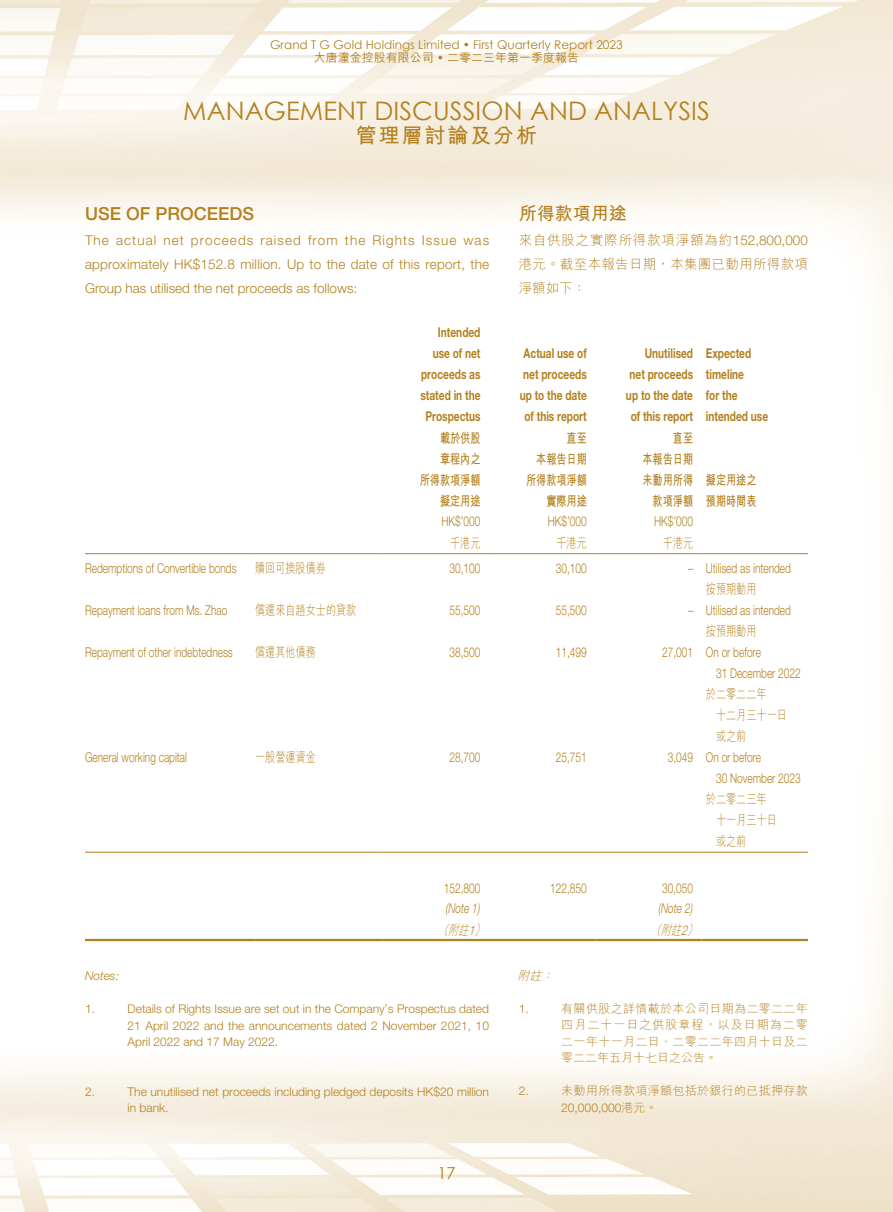
<style>
.page{position:relative;width:893px;height:1212px;background:#fff}
.page>*{position:absolute;margin:0;border:0;box-sizing:border-box;transform-origin:0 0}
.t1{font:25.5px "Century Gothic";letter-spacing:.005em;color:#b4801d}
.t2{font:700 21px "M Hei HK";letter-spacing:.09em;color:#b4801d}
.t3{font:500 18px "Helvetica Neue LT Std";color:#b4801d}
.t4{font:700 18px "M Hei HK";color:#b4801d}
.t5{font:16.5px "Century Gothic";color:#b4801d}
.t6{font:300 13.5px/21px "Helvetica Neue LT Std";color:#b4801d;scale:.75 1}
.t7{font:700 13.5px/21px "Helvetica Neue LT Std";color:#b4801d;text-align:right;scale:.75 1}
.t8{font:300 13.5px/24px "Helvetica Neue LT Std";color:#b4801d;text-align:justify}
.t9{font:300 13.5px/21px "M Hei HK";color:#b4801d;scale:.75 1}
.t10{font:700 13.5px/21px "M Hei HK";color:#b4801d;text-align:right;scale:.75 1}
.t11{font:300 13.5px/24px "M Hei HK";color:#b4801d;text-align:justify}
.t12{font:italic 300 13.5px "Helvetica Neue LT Std";color:#b4801d;scale:.75 1}
.t13{font:italic 300 13.5px "M Hei HK";color:#b4801d;scale:.75 1}
.t14{font:300 12px/16.5px "Helvetica Neue LT Std";color:#b4801d;text-align:justify}
.t15{font:300 12px/16.5px "M Hei HK";letter-spacing:.03em;color:#b4801d;text-align:justify}
.t16{font:12px "Century Gothic";color:#b4801d}
.t17{font:500 12px "M Hei HK";color:#b4801d}
.t18{font:italic 300 12px "Helvetica Neue LT Std";color:#b4801d}
.t19{font:italic 300 12px "M Hei HK";color:#b4801d}
.s1{font-family:"Century Gothic";font-weight:400}
.s2{font-family:"Helvetica Neue LT Std"}
.s3{font-family:"M Hei HK"}
</style>
<div class="page">
<hr style="left:85px;top:553px;width:170px;height:1px;background:#b4801d">
<hr style="left:255px;top:553px;width:128px;height:1px;background:#b4801d">
<hr style="left:383px;top:553px;width:106px;height:1px;background:#b4801d">
<hr style="left:489px;top:553px;width:106px;height:1px;background:#b4801d">
<hr style="left:595px;top:553px;width:107px;height:1px;background:#b4801d">
<hr style="left:702px;top:553px;width:106px;height:1px;background:#b4801d">
<hr style="left:85px;top:852px;width:170px;height:1px;background:#b4801d">
<hr style="left:255px;top:852px;width:128px;height:1px;background:#b4801d">
<hr style="left:383px;top:852px;width:106px;height:1px;background:#b4801d">
<hr style="left:489px;top:852px;width:106px;height:1px;background:#b4801d">
<hr style="left:595px;top:852px;width:107px;height:1px;background:#b4801d">
<hr style="left:702px;top:852px;width:106px;height:1px;background:#b4801d">
<hr style="left:85px;top:939px;width:170px;height:2px;background:#b4801d">
<hr style="left:255px;top:939px;width:128px;height:2px;background:#b4801d">
<hr style="left:383px;top:939px;width:106px;height:2px;background:#b4801d">
<hr style="left:489px;top:939px;width:106px;height:2px;background:#b4801d">
<hr style="left:595px;top:939px;width:107px;height:2px;background:#b4801d">
<hr style="left:702px;top:939px;width:106px;height:2px;background:#b4801d">
<p class="t16" style="left:270px;top:36px;width:354px">Grand T G Gold Holdings Limited • First Quarterly Report 2023</p>
<p class="t17" style="left:314px;top:49px;width:267px">大唐潼金控股有限公司 <span class="s1">•</span> 二零二三年第一季度報告</p>
<h1 class="t1" style="left:183px;top:93px;width:528px">MANAGEMENT DISCUSSION AND ANALYSIS</h1>
<h2 class="t2" style="left:356px;top:120px;width:183px">管理層討論及分析</h2>
<h3 class="t3" style="left:85px;top:203px;width:171px">USE OF PROCEEDS</h3>
<p class="t8" style="left:85px;top:228px;width:406px">The actual net proceeds raised from the Rights Issue was approximately HK$152.8 million. Up to the date of this report, the Group has utilised the net proceeds as follows:</p>
<p class="t7" style="left:420px;top:322px;width:82px">Intended use of net proceeds as stated in the<br>Prospectus</p>
<h3 class="t4" style="left:519px;top:200px;width:109px">所得款項用途</h3>
<p class="t11" style="left:519px;top:228px;width:291px">來自供股之實際所得款項淨額為約<span class="s2">152,800,000</span>港元。截至本報告日期，本集團已動用所得款項淨額如下：</p>
<p class="t7" style="left:520px;top:343px;width:91px;text-align:center">Actual use of net proceeds up to the date of this report</p>
<p class="t7" style="left:626px;top:343px;width:91px">Unutilised<br>net proceeds up to the date of this report</p>
<p class="t7" style="left:706px;top:343px;width:84px;text-align:left">Expected timeline<br>for the intended use</p>
<p class="t10" style="left:420px;top:426px;width:82px">載於供股<br>章程內之<br>所得款項淨額擬定用途</p>
<p class="t10" style="left:526px;top:426px;width:82px">直至<br>本報告日期所得款項淨額實際用途</p>
<p class="t10" style="left:642px;top:426px;width:69px">直至<br>本報告日期未動用所得款項淨額</p>
<p class="t6" style="left:441px;top:511px;width:54px">HK$’000</p>
<p class="t6" style="left:548px;top:511px;width:54px">HK$’000</p>
<p class="t6" style="left:654px;top:511px;width:54px">HK$’000</p>
<p class="t9" style="left:450px;top:532px;width:42px">千港元</p>
<p class="t9" style="left:556px;top:532px;width:42px">千港元</p>
<p class="t9" style="left:663px;top:532px;width:42px">千港元</p>
<p class="t10" style="left:706px;top:468px;width:69px;text-align:left">擬定用途之預期時間表</p>
<p class="t6" style="left:85px;top:558px;width:204px">Redemptions of Convertible bonds</p>
<p class="t9" style="left:255px;top:558px;width:96px">贖回可換股債券</p>
<p class="t6" style="left:450px;top:558px;width:43px">30,100</p>
<p class="t6" style="left:556px;top:558px;width:43px">30,100</p>
<p class="t6" style="left:688px;top:558px;width:139px">– Utilised as intended</p>
<p class="t9" style="left:706px;top:579px;width:69px">按預期動用</p>
<p class="t6" style="left:85px;top:600px;width:191px">Repayment loans from Ms. Zhao</p>
<p class="t9" style="left:255px;top:600px;width:136px">償還來自趙女士的貸款</p>
<p class="t6" style="left:450px;top:600px;width:43px">55,500</p>
<p class="t6" style="left:556px;top:600px;width:43px">55,500</p>
<p class="t6" style="left:688px;top:600px;width:139px">– Utilised as intended</p>
<p class="t9" style="left:706px;top:621px;width:69px">按預期動用</p>
<p class="t6" style="left:85px;top:642px;width:199px">Repayment of other indebtedness</p>
<p class="t9" style="left:255px;top:642px;width:82px">償還其他債務</p>
<p class="t6" style="left:450px;top:642px;width:43px">38,500</p>
<p class="t6" style="left:556px;top:642px;width:43px">11,499</p>
<p class="t6" style="left:716px;top:642px;width:115px;text-indent:-54px">27,001 On or before<br>31 December 2022</p>
<p class="t9" style="left:716px;top:684px;width:96px;text-indent:-10px">於二零二二年<br>十二月三十一日或之前</p>
<p class="t6" style="left:85px;top:747px;width:138px">General working capital</p>
<p class="t9" style="left:255px;top:747px;width:82px">一般營運資金</p>
<p class="t6" style="left:450px;top:747px;width:43px">28,700</p>
<p class="t6" style="left:556px;top:747px;width:43px">25,751</p>
<p class="t6" style="left:716px;top:747px;width:115px;text-indent:-48px">3,049 On or before<br>30 November 2023</p>
<p class="t9" style="left:716px;top:789px;width:82px;text-indent:-10px">於二零二三年十一月三十日或之前</p>
<p class="t6" style="left:444px;top:877px;width:50px">152,800</p>
<p class="t6" style="left:550px;top:877px;width:50px">122,850</p>
<p class="t6" style="left:662px;top:877px;width:43px">30,050</p>
<p class="t12" style="left:446px;top:900px;width:48px">(Note 1)</p>
<p class="t13" style="left:438px;top:923px;width:68px">（附註<span class="s2">1</span>）</p>
<p class="t12" style="left:658px;top:900px;width:48px">(Note 2)</p>
<p class="t13" style="left:651px;top:923px;width:68px">（附註<span class="s2">2</span>）</p>
<p class="t18" style="left:85px;top:969px;width:36px">Notes:</p>
<p class="t14" style="left:85px;top:1000px;width:12px">1.</p>
<p class="t14" style="left:128px;top:1000px;width:363px">Details of Rights Issue are set out in the Company’s Prospectus dated 21 April 2022 and the announcements dated 2 November 2021, 10<br>April 2022 and 17 May 2022.</p>
<p class="t14" style="left:85px;top:1083px;width:12px">2.</p>
<p class="t14" style="left:128px;top:1083px;width:363px">The unutilised net proceeds including pledged deposits HK$20 million in bank.</p>
<p class="t5" style="left:437px;top:1162px;width:20px">17</p>
<p class="t19" style="left:518px;top:969px;width:41px">附註：</p>
<p class="t14" style="left:519px;top:1000px;width:12px">1.</p>
<p class="t15" style="left:561px;top:1000px;width:248px">有關供股之詳情載於本公司日期為二零二二年四月二十一日之供股章程，以及日期為二零二一年十一月二日、二零二二年四月十日及二零二二年五月十七日之公告。</p>
<p class="t14" style="left:519px;top:1082px;width:12px">2.</p>
<p class="t15" style="left:561px;top:1082px;width:248px">未動用所得款項淨額包括於銀行的已抵押存款</p>
<p class="t14" style="left:561px;top:1099px;width:98px">20,000,000<span class="s3">港元。</span></p>
</div>
